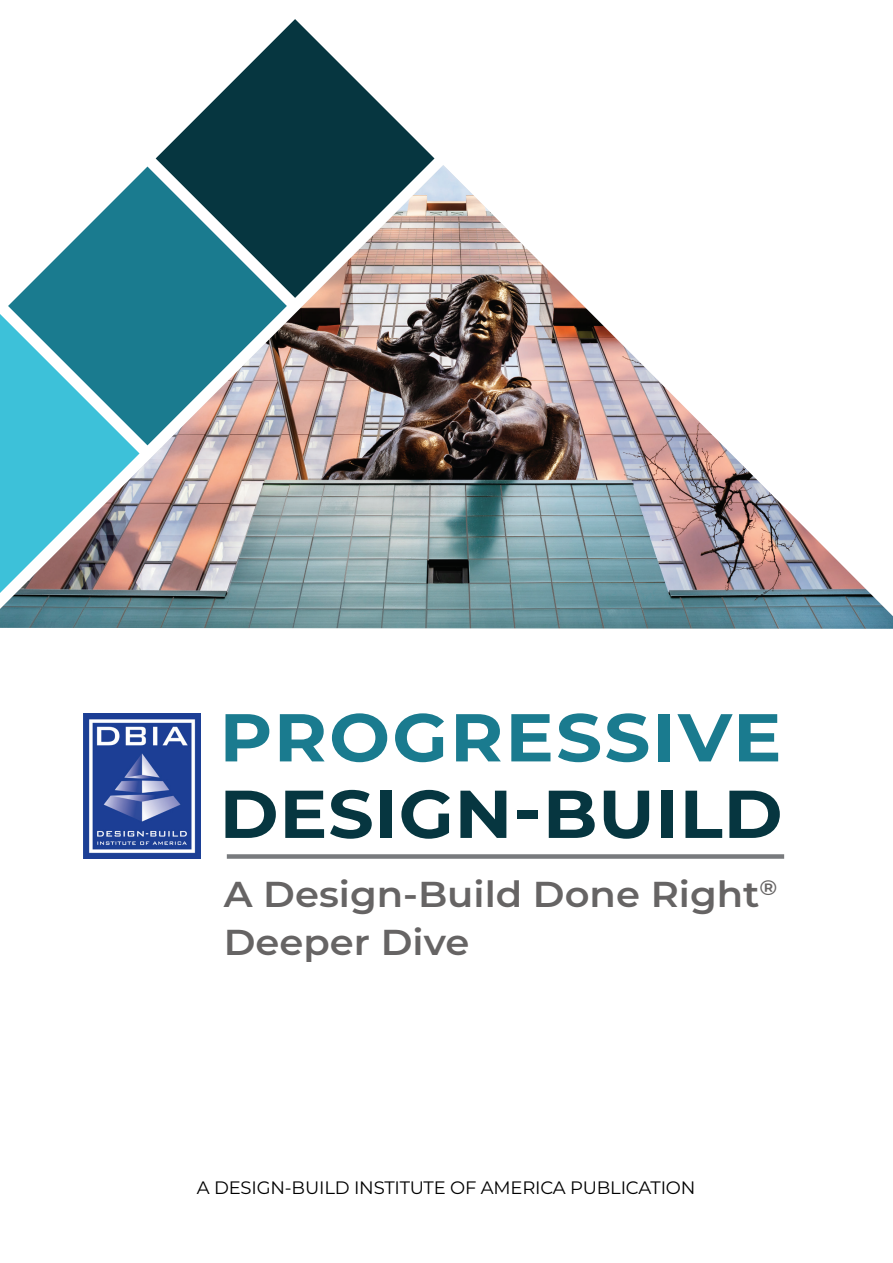
<style>
.page{position:relative;width:893px;height:1263px;background:#fff}
.page>*{position:absolute;margin:0;border:0;box-sizing:border-box;transform-origin:0 0}
.t1{font:700 67.5px "Montserrat";letter-spacing:.01em;color:#063640;scale:1.06 1}
.t2{font:700 67.5px "Montserrat";letter-spacing:.03em;color:#1a7b8f;scale:1.07 1}
.t3{font:600 36px/48px "Montserrat";color:#666464;scale:1.07 1}
.t4{font:18px "Montserrat";letter-spacing:-.01em;color:#000}
</style>
<div class="page">
<img style="left:0;top:165px;width:893px;height:464px">
<svg style="left:8px;top:167px;width:279px;height:278px;fill:#1a7b8f"></svg>
<svg style="left:156px;top:19px;width:278px;height:279px"></svg>
<img style="left:83px;top:714px;width:117px;height:144px">
<div style="left:227px;top:854px;width:557px;height:5px;background:#787a7d"></div>
<svg style="left:0;top:314px;width:140px;height:279px;background:#5baaba"></svg>
<p class="t2" style="left:220px;top:689px;width:527px">PROGRESSIVE</p>
<p class="t1" style="left:220px;top:765px;width:533px">DESIGN-BUILD</p>
<p class="t3" style="left:224px;top:868px;width:519px">A Design-Build Done Right<sup>®<br></sup>Deeper Dive</p>
<p class="t4" style="left:197px;top:1175px;width:500px">A DESIGN-BUILD INSTITUTE OF AMERICA PUBLICATION</p>
</div>
